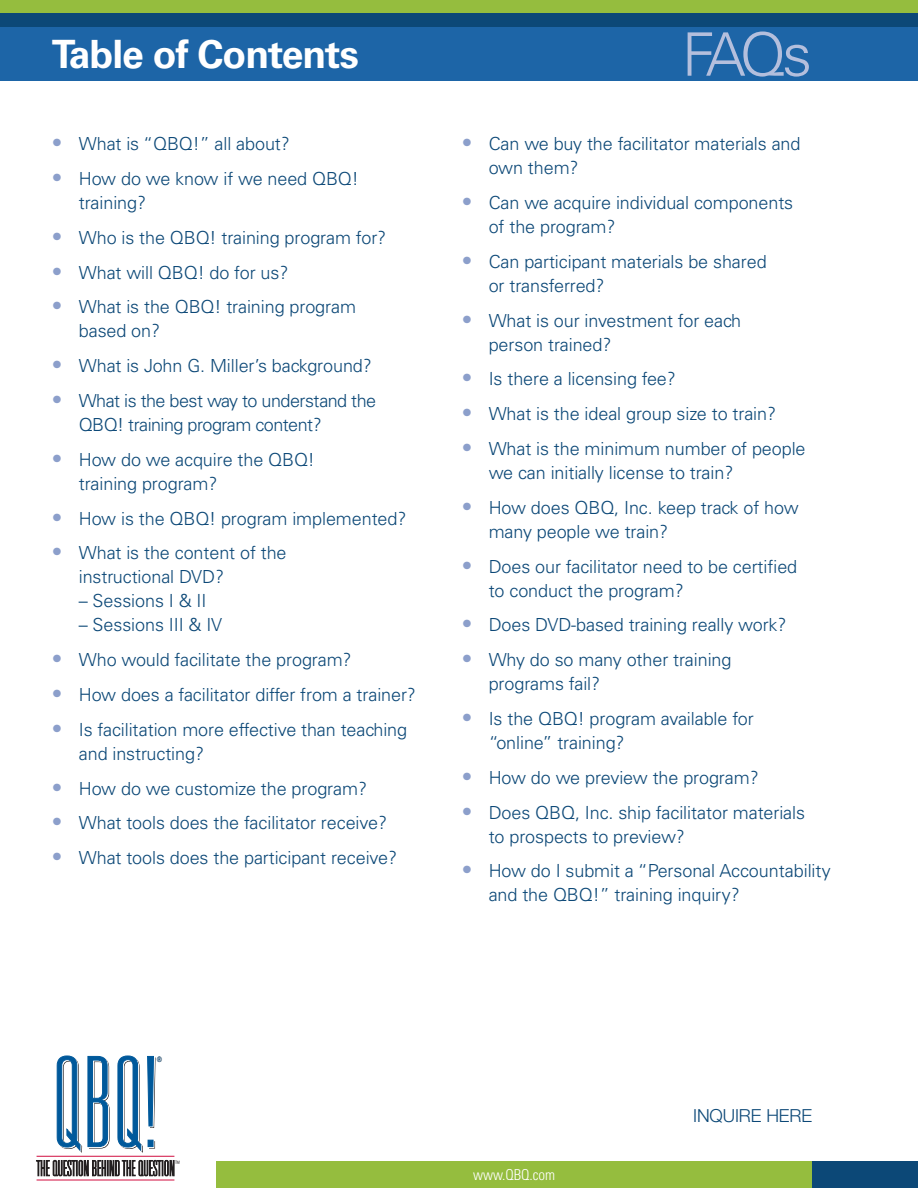
<style>
.page{position:relative;width:918px;height:1188px;background:#fff}
.page>*{position:absolute;margin:0;border:0;box-sizing:border-box;transform-origin:0 0}
.t1{font:300 60px "Univers LT Std";color:#b4bfdd}
.t2{font:700 39px "Univers LT Std";letter-spacing:-.025em;color:#fff}
.t3{font:300 18px/24px "Univers LT Std";letter-spacing:-.005em;color:#0c4877}
.t4{font:300 18px/24px "Univers LT Std";letter-spacing:-.03em;color:#0c4877}
.t5{font:300 18px "Helvetica Neue LT Std";letter-spacing:-.005em;color:#0c4877}
.t6{font:300 condensed 15px "Univers LT Std";letter-spacing:-.005em;color:#fff}
.t7{font:300 condensed 7.35px "Univers";color:#231f20;scale:.84 1}
.s1{font-size:21px;color:#8c9fcb}
</style>
<div class="page">
<div style="left:0;top:0;width:918px;height:14px;background:#95bd3e"></div>
<div style="left:0;top:14px;width:918px;height:13px;background:#0c4877"></div>
<div style="left:0;top:27px;width:918px;height:54px;background:#1d65a7"></div>
<div style="left:812px;top:1161px;width:106px;height:27px;background:#0c4877"></div>
<div style="left:216px;top:1161px;width:596px;height:27px;background:#95bd3e"></div>
<hr style="left:37px;top:1156px;width:137px;height:1px;background:#d10e40">
<hr style="left:37px;top:1180px;width:137px;height:1px;background:#d10e40">
<svg style="left:36px;top:1160px;width:138px;height:16px"></svg>
<svg style="left:57px;top:1056px;width:99px;height:97px"></svg>
<h2 class="t2" style="left:52px;top:32px;width:309px">Table of Contents</h2>
<h1 class="t1" style="left:682px;top:18px;width:132px">FAQs</h1>
<p class="t3" style="left:52px;top:132px;width:239px"><span class="s1">•</span> What is “QBQ!” all about?</p>
<p class="t3" style="left:79px;top:167px;width:282px;text-indent:-27px"><span class="s1">•</span> How do we know if we need QBQ! training?</p>
<p class="t3" style="left:52px;top:225px;width:336px"><span class="s1">•</span> Who is the QBQ! training program for?</p>
<p class="t3" style="left:52px;top:260px;width:238px"><span class="s1">•</span> What will QBQ! do for us?</p>
<p class="t3" style="left:79px;top:295px;width:279px;text-indent:-27px"><span class="s1">•</span> What is the QBQ! training program based on?</p>
<p class="t3" style="left:52px;top:354px;width:322px"><span class="s1">•</span> What is John G. Miller’s background?</p>
<p class="t4" style="left:79px;top:389px;width:299px;text-indent:-27px"><span class="s1">•</span> What is the best way to understand the<br>QBQ! training program content?</p>
<p class="t3" style="left:79px;top:447px;width:238px;text-indent:-27px"><span class="s1">•</span> How do we acquire the QBQ! training program?</p>
<p class="t3" style="left:52px;top:506px;width:356px"><span class="s1">•</span> How is the QBQ! program implemented?</p>
<p class="t3" style="left:79px;top:541px;width:209px;text-indent:-27px"><span class="s1">•</span> What is the content of the instructional DVD?</p>
<p class="t3" style="left:79px;top:589px;width:129px">– Sessions I &amp; II</p>
<p class="t3" style="left:79px;top:613px;width:145px">– Sessions III &amp; IV</p>
<p class="t3" style="left:52px;top:648px;width:301px"><span class="s1">•</span> Who would facilitate the program?</p>
<p class="t3" style="left:52px;top:683px;width:366px"><span class="s1">•</span> How does a facilitator differ from a trainer?</p>
<p class="t3" style="left:79px;top:717px;width:330px;text-indent:-27px"><span class="s1">•</span> Is facilitation more effective than teaching and instructing?</p>
<p class="t3" style="left:52px;top:776px;width:317px"><span class="s1">•</span> How do we customize the program?</p>
<p class="t3" style="left:52px;top:811px;width:337px"><span class="s1">•</span> What tools does the facilitator receive?</p>
<p class="t3" style="left:52px;top:846px;width:347px"><span class="s1">•</span> What tools does the participant receive?</p>
<p class="t3" style="left:489px;top:132px;width:313px;text-indent:-27px"><span class="s1">•</span> Can we buy the facilitator materials and own them?</p>
<p class="t3" style="left:489px;top:191px;width:306px;text-indent:-27px"><span class="s1">•</span> Can we acquire individual components of the program?</p>
<p class="t3" style="left:489px;top:249px;width:279px;text-indent:-27px"><span class="s1">•</span> Can participant materials be shared or transferred?</p>
<p class="t3" style="left:489px;top:308px;width:254px;text-indent:-27px"><span class="s1">•</span> What is our investment for each person trained?</p>
<p class="t3" style="left:462px;top:367px;width:216px"><span class="s1">•</span> Is there a licensing fee?</p>
<p class="t3" style="left:462px;top:402px;width:316px"><span class="s1">•</span> What is the ideal group size to train?</p>
<p class="t3" style="left:489px;top:437px;width:318px;text-indent:-27px"><span class="s1">•</span> What is the minimum number of people we can initially license to train?</p>
<p class="t3" style="left:489px;top:495px;width:311px;text-indent:-27px"><span class="s1">•</span> How does QBQ, Inc. keep track of how many people we train?</p>
<p class="t3" style="left:489px;top:554px;width:310px;text-indent:-27px"><span class="s1">•</span> Does our facilitator need to be certified to conduct the program?</p>
<p class="t3" style="left:462px;top:613px;width:326px"><span class="s1">•</span> Does DVD-based training really work?</p>
<p class="t3" style="left:489px;top:648px;width:244px;text-indent:-27px"><span class="s1">•</span> Why do so many other training programs fail?</p>
<p class="t3" style="left:489px;top:707px;width:267px;text-indent:-27px"><span class="s1">•</span> Is the QBQ! program available for “online” training?</p>
<p class="t3" style="left:462px;top:765px;width:299px"><span class="s1">•</span> How do we preview the program?</p>
<p class="t3" style="left:489px;top:800px;width:318px;text-indent:-27px"><span class="s1">•</span> Does QBQ, Inc. ship facilitator materials to prospects to preview?</p>
<p class="t3" style="left:489px;top:859px;width:344px;text-indent:-27px"><span class="s1">•</span> How do I submit a “Personal Accountability and the QBQ!” training inquiry?</p>
<p class="t7" style="left:157px;top:1055px;width:7px">®</p>
<p class="t7" style="left:175px;top:1159px;width:7px">™</p>
<p class="t6" style="left:473px;top:1166px;width:83px">www.QBQ.com</p>
<p class="t5" style="left:693px;top:1104px;width:121px">INQUIRE HERE</p>
</div>
